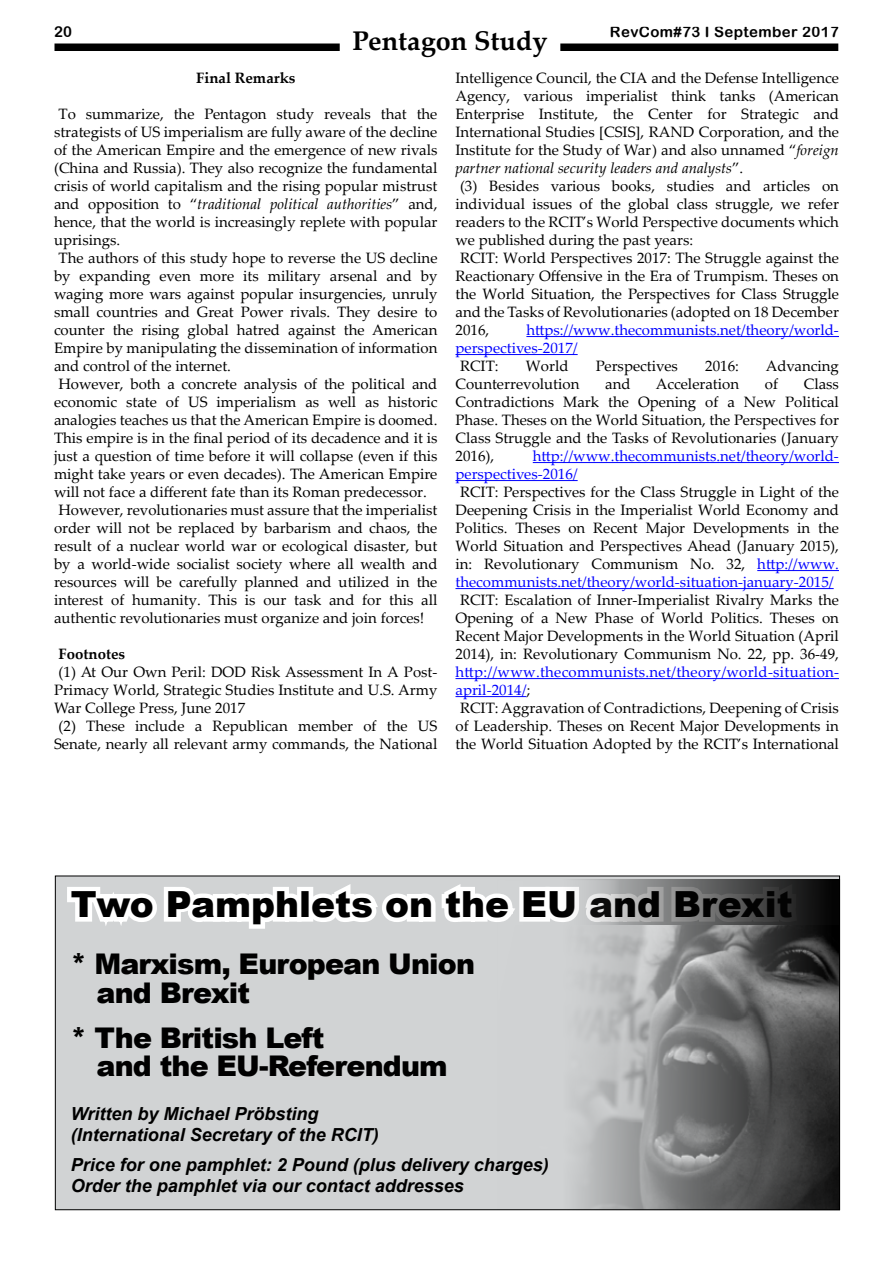
<style>
.page{position:relative;width:893px;height:1263px;background:#fff}
.page>*{position:absolute;margin:0;border:0;box-sizing:border-box;transform-origin:0 0}
.t1{font:900 36px "Arial";color:#000}
.t2{font:900 28.5px/28.5px "Arial";letter-spacing:-.03em;color:#000}
.t3{font:700 27px "Palatino Linotype";color:#000}
.t4{font:italic 700 18px/21px "Arial";color:#000}
.t5{font:15px/18px "Palatino Linotype";color:#000;text-align:center}
.t6{font:15px/18px "Palatino Linotype";color:#00f}
.t7{font:italic 15px "Palatino Linotype";color:#000}
.t8{font:15px "Palatino Linotype";letter-spacing:.02em;color:#00f}
.t9{font:15px "Arial Rounded MT Bold";letter-spacing:.025em;color:#000}
.t10{font:700 15px "Palatino Linotype";color:#000}
.s1{font-style:normal}
.s2{font-style:italic}
.s3{color:#00f}
.s4{color:#000}
</style>
<div class="page">
<div style="left:54px;top:44px;width:785px;height:7px;background:#000"></div>
<hr style="left:526px;top:336px;width:313px;height:1px;background:#00f">
<hr style="left:455px;top:354px;width:123px;height:1px;background:#00f">
<hr style="left:533px;top:462px;width:306px;height:1px;background:#00f">
<hr style="left:455px;top:480px;width:123px;height:1px;background:#00f">
<hr style="left:757px;top:570px;width:82px;height:1px;background:#00f">
<hr style="left:455px;top:588px;width:379px;height:1px;background:#00f">
<hr style="left:455px;top:678px;width:384px;height:1px;background:#00f">
<hr style="left:455px;top:696px;width:71px;height:1px;background:#00f">
<div style="left:340px;top:30px;width:220px;height:31px;background:#fff"></div>
<div style="left:55px;top:876px;width:784px;height:334px;background:#d1d3d4"></div>
<svg style="left:67px;top:884px;width:430px;height:45px"></svg>
<svg style="left:499px;top:881px;width:339px;height:44px"></svg>
<img style="left:574px;top:925px;width:264px;height:283px">
<div style="left:497px;top:879px;width:343px;height:331px;border:1px solid #000"></div>
<p class="t9" style="left:54px;top:23px;width:20px">20</p>
<p class="t9" style="left:610px;top:23px;width:230px">RevCom#73 I September 2017</p>
<p class="t10" style="left:196px;top:67px;width:101px">Final Remarks</p>
<p class="t5" style="left:58px;top:104px;width:380px">To summarize, the Pentagon study reveals that the</p>
<p class="t5" style="left:54px;top:122px;width:385px">strategists of US imperialism are fully aware of the decline</p>
<p class="t5" style="left:54px;top:140px;width:385px">of the American Empire and the emergence of new rivals</p>
<p class="t5" style="left:54px;top:158px;width:385px">(China and Russia). They also recognize the fundamental</p>
<p class="t5" style="left:54px;top:176px;width:385px">crisis of world capitalism and the rising popular mistrust</p>
<p class="t7" style="left:54px;top:193px;width:385px"><span class="s1">and opposition to “</span>traditional political authorities<span class="s1">” and,</span></p>
<p class="t5" style="left:54px;top:212px;width:385px">hence, that the world is increasingly replete with popular</p>
<p class="t5" style="left:54px;top:230px;width:68px">uprisings.</p>
<p class="t5" style="left:58px;top:248px;width:380px">The authors of this study hope to reverse the US decline</p>
<p class="t5" style="left:54px;top:266px;width:385px">by expanding even more its military arsenal and by</p>
<p class="t5" style="left:54px;top:284px;width:385px">waging more wars against popular insurgencies, unruly</p>
<p class="t5" style="left:54px;top:302px;width:385px">small countries and Great Power rivals. They desire to</p>
<p class="t5" style="left:54px;top:320px;width:385px">counter the rising global hatred against the American</p>
<p class="t5" style="left:54px;top:338px;width:385px">Empire by manipulating the dissemination of information</p>
<p class="t5" style="left:54px;top:356px;width:178px">and control of the internet.</p>
<p class="t5" style="left:58px;top:374px;width:380px">However, both a concrete analysis of the political and</p>
<p class="t5" style="left:54px;top:392px;width:385px">economic state of US imperialism as well as historic</p>
<p class="t5" style="left:54px;top:410px;width:385px">analogies teaches us that the American Empire is doomed.</p>
<p class="t5" style="left:54px;top:428px;width:385px">This empire is in the final period of its decadence and it is</p>
<p class="t5" style="left:54px;top:446px;width:385px">just a question of time before it will collapse (even if this</p>
<p class="t5" style="left:54px;top:464px;width:385px">might take years or even decades). The American Empire</p>
<p class="t5" style="left:54px;top:482px;width:374px">will not face a different fate than its Roman predecessor.</p>
<p class="t5" style="left:58px;top:500px;width:380px">However, revolutionaries must assure that the imperialist</p>
<p class="t5" style="left:54px;top:518px;width:385px">order will not be replaced by barbarism and chaos, the</p>
<p class="t5" style="left:54px;top:536px;width:385px">result of a nuclear world war or ecological disaster, but</p>
<p class="t5" style="left:54px;top:554px;width:385px">by a world-wide socialist society where all wealth and</p>
<p class="t5" style="left:54px;top:572px;width:385px">resources will be carefully planned and utilized in the</p>
<p class="t5" style="left:54px;top:590px;width:385px">interest of humanity. This is our task and for this all</p>
<p class="t5" style="left:54px;top:608px;width:372px">authentic revolutionaries must organize and join forces!</p>
<p class="t10" style="left:58px;top:643px;width:68px">Footnotes</p>
<p class="t5" style="left:58px;top:662px;width:380px">(1) At Our Own Peril: DOD Risk Assessment In A Post-</p>
<p class="t5" style="left:54px;top:680px;width:385px">Primacy World, Strategic Studies Institute and U.S. Army</p>
<p class="t5" style="left:54px;top:698px;width:193px">War College Press, June 2017</p>
<p class="t5" style="left:58px;top:716px;width:380px">(2) These include a Republican member of the US</p>
<p class="t5" style="left:54px;top:734px;width:385px">Senate, nearly all relevant army commands, the National</p>
<h3 class="t3" style="left:353px;top:21px;width:196px">Pentagon Study</h3>
<p class="t5" style="left:455px;top:68px;width:385px">Intelligence Council, the CIA and the Defense Intelligence</p>
<p class="t5" style="left:455px;top:86px;width:385px">Agency, various imperialist think tanks (American</p>
<p class="t5" style="left:455px;top:104px;width:385px">Enterprise Institute, the Center for Strategic and</p>
<p class="t5" style="left:455px;top:122px;width:385px">International Studies [CSIS], RAND Corporation, and the</p>
<p class="t5" style="left:455px;top:140px;width:385px">Institute for the Study of War) and also unnamed “<span class="s2">foreign</span></p>
<p class="t7" style="left:455px;top:157px;width:289px">partner national security leaders and analysts<span class="s1">”.</span></p>
<p class="t5" style="left:460px;top:176px;width:380px">(3) Besides various books, studies and articles on</p>
<p class="t5" style="left:455px;top:194px;width:385px">individual issues of the global class struggle, we refer</p>
<p class="t5" style="left:455px;top:212px;width:385px">readers to the RCIT’s World Perspective documents which</p>
<p class="t5" style="left:455px;top:230px;width:239px">we published during the past years:</p>
<p class="t5" style="left:460px;top:248px;width:380px">RCIT: World Perspectives 2017: The Struggle against the</p>
<p class="t5" style="left:455px;top:266px;width:385px">Reactionary Offensive in the Era of Trumpism. Theses on</p>
<p class="t5" style="left:455px;top:284px;width:385px">the World Situation, the Perspectives for Class Struggle</p>
<p class="t5" style="left:455px;top:302px;width:385px">and the Tasks of Revolutionaries (adopted on 18 December</p>
<p class="t5" style="left:455px;top:320px;width:35px">2016,</p>
<p class="t6" style="left:455px;top:320px;width:385px;text-indent:71px">https://www.thecommunists.net/theory/world&shy;perspectives-2017/</p>
<p class="t5" style="left:460px;top:356px;width:40px">RCIT:</p>
<p class="t5" style="left:526px;top:356px;width:44px">World</p>
<p class="t5" style="left:596px;top:356px;width:83px">Perspectives</p>
<p class="t5" style="left:705px;top:356px;width:35px">2016:</p>
<p class="t5" style="left:766px;top:356px;width:75px">Advancing</p>
<p class="t5" style="left:455px;top:374px;width:125px">Counterrevolution</p>
<p class="t5" style="left:605px;top:374px;width:27px">and</p>
<p class="t5" style="left:656px;top:374px;width:85px">Acceleration</p>
<p class="t5" style="left:765px;top:374px;width:15px">of</p>
<p class="t5" style="left:455px;top:374px;width:385px;text-align:justify;text-indent:348px">Class Contradictions Mark the Opening of a New Political Phase. Theses on the World Situation, the Perspectives for Class Struggle and the Tasks of Revolutionaries (January 2016),</p>
<p class="t6" style="left:455px;top:446px;width:385px;text-indent:77px">http://www.thecommunists.net/theory/world&shy;perspectives-2016/</p>
<p class="t5" style="left:455px;top:482px;width:385px">RCIT: Perspectives for the Class Struggle in Light of the Deepening Crisis in the Imperialist World Economy and Politics. Theses on Recent Major Developments in the World Situation and Perspectives Ahead (January 2015), in: Revolutionary Communism No. 32, <span class="s3">http://www. thecommunists.net/theory/world-situation-january-2015/</span></p>
<p class="t5" style="left:455px;top:590px;width:385px">RCIT: Escalation of Inner-Imperialist Rivalry Marks the Opening of a New Phase of World Politics. Theses on Recent Major Developments in the World Situation (April 2014), in: Revolutionary Communism No. 22, pp. 36-49,</p>
<p class="t8" style="left:455px;top:661px;width:385px">http://www.thecommunists.net/theory/world-situation-</p>
<p class="t6" style="left:455px;top:680px;width:76px">april-2014/<span class="s4">;</span></p>
<p class="t5" style="left:460px;top:698px;width:380px">RCIT: Aggravation of Contradictions, Deepening of Crisis</p>
<p class="t5" style="left:455px;top:716px;width:385px">of Leadership. Theses on Recent Major Developments in</p>
<p class="t5" style="left:455px;top:734px;width:385px">the World Situation Adopted by the RCIT’s International</p>
<h1 class="t1" style="left:71px;top:878px;width:724px">Two Pamphlets on the EU and Brexit</h1>
<h2 class="t2" style="left:97px;top:949px;width:380px;text-indent:-26px">* Marxism, European Union and Brexit</h2>
<h2 class="t2" style="left:97px;top:1022px;width:353px;text-indent:-26px">* The British Left<br>and the EU-Referendum</h2>
<p class="t4" style="left:71px;top:1103px;width:310px">Written by Michael Pröbsting (International Secretary of the RCIT)</p>
<p class="t4" style="left:71px;top:1154px;width:480px">Price for one pamphlet: 2 Pound (plus delivery charges)<br>Order the pamphlet via our contact addresses</p>
</div>
